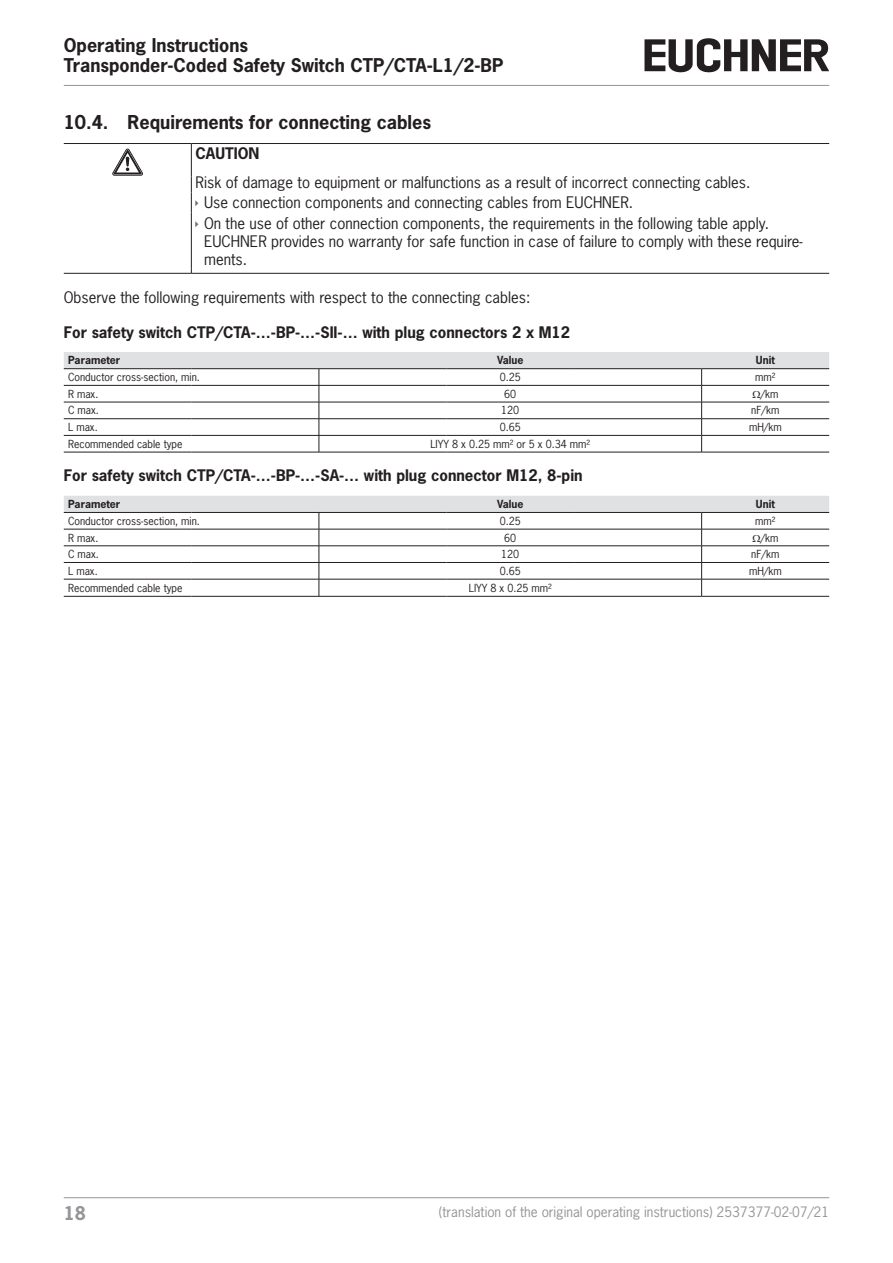
<style>
.page{position:relative;width:893px;height:1263px;background:#fff}
.page>*{position:absolute;margin:0;border:0;box-sizing:border-box;transform-origin:0 0}
.t1{font:700 18px "News Gothic Std";color:#231f20}
.t2{font:700 17.85px/20.2px "News Gothic Std";color:#231f20}
.t3{font:700 17.85px "News Gothic Std";color:#939598}
.paragraph{font:15px/18px "News Gothic Std";color:#231f20}
.paragraph-2{font:700 15px "News Gothic Std";color:#231f20}
.paragraph_last{font:15px "News Gothic Std";color:#231f20}
.signalword{font:700 15px "News Gothic Std";color:#231f20}
.t4{font:13.5px "News Gothic Std";color:#939598}
.tablebodyleft{font:10.5px "News Gothic Std";color:#231f20}
.tablebodycentred{font:10.5px "News Gothic Std";color:#231f20}
.tableheadleft{font:700 10.5px "News Gothic Std";color:#231f20}
.tableheadcentered{font:700 10.5px "News Gothic Std";color:#231f20}
</style>
<div class="page">
<hr style="left:64px;top:85px;width:765px;height:1px;background:#939598">
<hr style="left:64px;top:1197px;width:765px;height:1px;background:#939598">
<svg style="left:644px;top:38px;width:185px;height:34px"></svg>
<hr style="left:64px;top:143px;width:127px;height:1px;background:#231f20">
<hr style="left:191px;top:143px;width:638px;height:1px;background:#231f20">
<hr style="left:191px;top:144px;width:1px;height:33px;background:#231f20">
<hr style="left:191px;top:213px;width:1px;height:56px;background:#231f20">
<hr style="left:64px;top:273px;width:127px;height:1px;background:#231f20">
<hr style="left:191px;top:273px;width:638px;height:1px;background:#231f20">
<svg style="left:113px;top:149px;width:29px;height:26px"></svg>
<hr style="left:64px;top:452px;width:127px;height:1px;background:#231f20">
<hr style="left:191px;top:452px;width:128px;height:1px;background:#231f20">
<hr style="left:319px;top:452px;width:127px;height:1px;background:#231f20">
<hr style="left:446px;top:452px;width:128px;height:1px;background:#231f20">
<hr style="left:574px;top:452px;width:128px;height:1px;background:#231f20">
<hr style="left:702px;top:452px;width:127px;height:1px;background:#231f20">
<hr style="left:64px;top:596px;width:127px;height:1px;background:#231f20">
<hr style="left:191px;top:596px;width:128px;height:1px;background:#231f20">
<hr style="left:319px;top:596px;width:127px;height:1px;background:#231f20">
<hr style="left:446px;top:596px;width:128px;height:1px;background:#231f20">
<hr style="left:574px;top:596px;width:128px;height:1px;background:#231f20">
<hr style="left:702px;top:596px;width:127px;height:1px;background:#231f20">
<svg style="left:191px;top:177px;width:1px;height:36px"></svg>
<svg style="left:64px;top:352px;width:765px;height:100px"></svg>
<svg style="left:64px;top:496px;width:765px;height:100px"></svg>
<p class="t2" style="left:64px;top:34px;width:441px">Operating Instructions<br>Transponder-Coded Safety Switch CTP/CTA-L1/2-BP</p>
<p class="t1" style="left:64px;top:110px;width:369px">10.4. Requirements for connecting cables</p>
<p class="signalword" style="left:196px;top:144px;width:65px">CAUTION</p>
<p class="paragraph" style="left:196px;top:173px;width:556px">Risk of damage to equipment or malfunctions as a result of incorrect connecting cables.</p>
<p class="paragraph" style="left:204px;top:194px;width:431px">Use connection components and connecting cables from EUCHNER.</p>
<p class="paragraph" style="left:204px;top:214px;width:600px">On the use of other connection components, the requirements in the following table apply.<br>EUCHNER provides no warranty for safe function in case of failure to comply with these require&shy;ments.</p>
<p class="paragraph_last" style="left:64px;top:287px;width:468px">Observe the following requirements with respect to the connecting cables:</p>
<p class="paragraph-2" style="left:64px;top:322px;width:508px">For safety switch CTP/CTA‑…‑BP‑…‑SII‑… with plug connectors 2 x M12</p>
<p class="tableheadleft" style="left:68px;top:353px;width:54px">Parameter</p>
<p class="tableheadcentered" style="left:497px;top:353px;width:28px">Value</p>
<p class="tableheadcentered" style="left:756px;top:353px;width:20px">Unit</p>
<p class="tablebodyleft" style="left:68px;top:370px;width:133px">Conductor cross-section, min.</p>
<p class="tablebodycentred" style="left:500px;top:370px;width:23px">0.25</p>
<p class="tablebodycentred" style="left:755px;top:370px;width:22px">mm²</p>
<p class="tablebodyleft" style="left:68px;top:387px;width:32px">R max.</p>
<p class="tablebodycentred" style="left:504px;top:387px;width:14px">60</p>
<p class="tablebodycentred" style="left:760px;top:387px;width:19px">/km</p>
<p class="tablebodyleft" style="left:68px;top:404px;width:32px">C max.</p>
<p class="tablebodycentred" style="left:501px;top:404px;width:20px">120</p>
<p class="tablebodycentred" style="left:751px;top:404px;width:30px">nF/km</p>
<p class="tablebodyleft" style="left:68px;top:420px;width:31px">L max.</p>
<p class="tablebodycentred" style="left:500px;top:420px;width:23px">0.65</p>
<p class="tablebodycentred" style="left:749px;top:420px;width:34px">mH/km</p>
<p class="tablebodyleft" style="left:68px;top:437px;width:116px">Recommended cable type</p>
<p class="tablebodycentred" style="left:430px;top:437px;width:161px">LIYY 8 x 0.25 mm² or 5 x 0.34 mm²</p>
<p class="paragraph-2" style="left:64px;top:466px;width:520px">For safety switch CTP/CTA‑…‑BP‑…‑SA‑… with plug connector M12, 8-pin</p>
<p class="tableheadleft" style="left:68px;top:497px;width:54px">Parameter</p>
<p class="tableheadcentered" style="left:497px;top:497px;width:28px">Value</p>
<p class="tableheadcentered" style="left:756px;top:497px;width:20px">Unit</p>
<p class="tablebodyleft" style="left:68px;top:514px;width:133px">Conductor cross-section, min.</p>
<p class="tablebodycentred" style="left:500px;top:514px;width:23px">0.25</p>
<p class="tablebodycentred" style="left:755px;top:514px;width:22px">mm²</p>
<p class="tablebodyleft" style="left:68px;top:531px;width:32px">R max.</p>
<p class="tablebodycentred" style="left:504px;top:531px;width:14px">60</p>
<p class="tablebodycentred" style="left:760px;top:531px;width:19px">/km</p>
<p class="tablebodyleft" style="left:68px;top:547px;width:32px">C max.</p>
<p class="tablebodycentred" style="left:501px;top:547px;width:20px">120</p>
<p class="tablebodycentred" style="left:751px;top:547px;width:30px">nF/km</p>
<p class="tablebodyleft" style="left:68px;top:564px;width:31px">L max.</p>
<p class="tablebodycentred" style="left:500px;top:564px;width:23px">0.65</p>
<p class="tablebodycentred" style="left:749px;top:564px;width:34px">mH/km</p>
<p class="tablebodyleft" style="left:68px;top:581px;width:116px">Recommended cable type</p>
<p class="tablebodycentred" style="left:469px;top:581px;width:85px">LIYY 8 x 0.25 mm²</p>
<p class="t3" style="left:64px;top:1201px;width:24px">18</p>
<p class="t4" style="left:439px;top:1203px;width:392px">(translation of the original operating instructions) 2537377-02-07/21</p>
</div>
